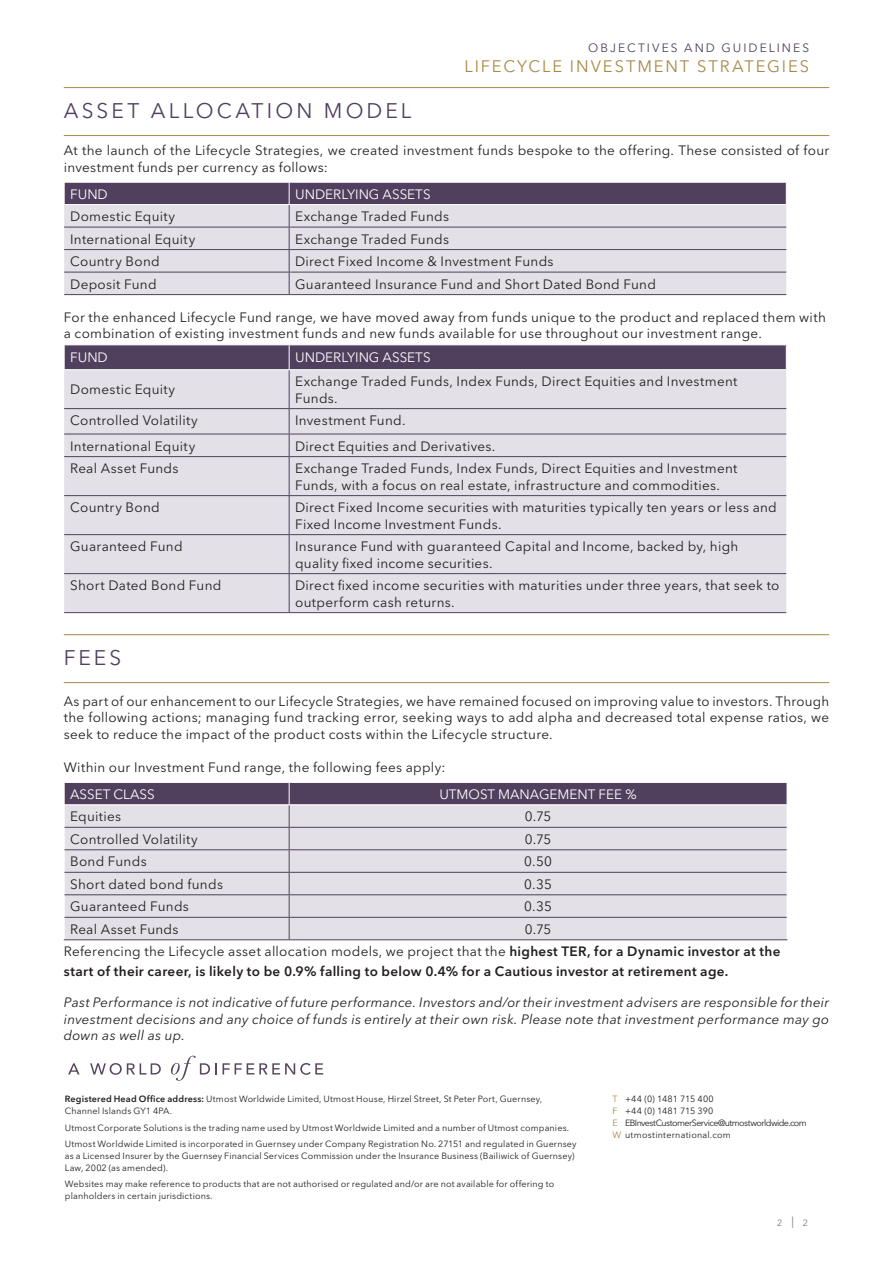
<style>
.page{position:relative;width:893px;height:1263px;background:#fff}
.page>*{position:absolute;margin:0;border:0;box-sizing:border-box;transform-origin:0 0}
.Title_Purple_Avenir{font:21px "Avenir Next LT Pro";letter-spacing:.15em;color:#503f5d}
.t1{font:16.5px "Avenir Next LT Pro";letter-spacing:.115em;color:#a98846}
.Text_01{font:13.5px/16.5px "Avenir Next LT Pro";letter-spacing:.02em;color:#231f20}
.Text_01-2{font:italic 13.5px/16.5px "Avenir Next LT Pro";letter-spacing:.015em;color:#231f20;text-align:justify}
.Text_01-3{font:600 13.5px "Avenir Next LT Pro";letter-spacing:.025em;color:#231f20}
.Title_Table_Chart{font:13.5px "Avenir Next LT Pro";color:#fff}
.t2{font:12px "Avenir Next LT Pro";letter-spacing:.17em;color:#503f5d}
.t3{font:9px/12px "Avenir Next LT Pro";letter-spacing:.015em;color:#231f20}
.t4{font:9px/12px "Avenir Next LT Pro";letter-spacing:-.035em;color:#231f20}
.t5{font:9px "Avenir Next LT Pro";color:#76787b}
.s1{font-weight:600}
.s2{color:#a98846}
.s3{font-size:11.25px}
</style>
<div class="page">
<hr style="left:64px;top:87px;width:765px;height:1px;background:#a98846">
<hr style="left:64px;top:135px;width:765px;height:1px;background:#a98846">
<hr style="left:64px;top:634px;width:765px;height:1px;background:#a98846">
<hr style="left:64px;top:682px;width:765px;height:1px;background:#a98846">
<hr style="left:64px;top:294px;width:225px;height:1px;background:#503f5d">
<hr style="left:289px;top:294px;width:497px;height:1px;background:#503f5d">
<svg style="left:64px;top:182px;width:723px;height:112px;background:#c3bdc8"></svg>
<hr style="left:64px;top:204px;width:225px;height:1px;background:#fff">
<hr style="left:289px;top:204px;width:498px;height:1px;background:#fff">
<div style="left:64px;top:370px;width:722px;height:242px;background:#e3e1e7"></div>
<hr style="left:289px;top:370px;width:1px;height:38px;background:#503f5d">
<hr style="left:64px;top:408px;width:225px;height:1px;background:#503f5d">
<hr style="left:289px;top:408px;width:497px;height:1px;background:#503f5d">
<hr style="left:64px;top:434px;width:225px;height:1px;background:#503f5d">
<hr style="left:289px;top:434px;width:497px;height:1px;background:#503f5d">
<svg style="left:289px;top:409px;width:1px;height:47px"></svg>
<hr style="left:64px;top:456px;width:225px;height:1px;background:#503f5d">
<hr style="left:289px;top:456px;width:497px;height:1px;background:#503f5d">
<hr style="left:289px;top:457px;width:1px;height:38px;background:#503f5d">
<hr style="left:64px;top:495px;width:225px;height:1px;background:#503f5d">
<hr style="left:289px;top:495px;width:497px;height:1px;background:#503f5d">
<hr style="left:289px;top:496px;width:1px;height:38px;background:#503f5d">
<hr style="left:64px;top:534px;width:225px;height:1px;background:#503f5d">
<hr style="left:289px;top:534px;width:497px;height:1px;background:#503f5d">
<hr style="left:289px;top:535px;width:1px;height:38px;background:#503f5d">
<div style="left:64px;top:345px;width:723px;height:24px;background:#503f5d"></div>
<hr style="left:64px;top:573px;width:225px;height:1px;background:#503f5d">
<hr style="left:289px;top:573px;width:497px;height:1px;background:#503f5d">
<hr style="left:289px;top:574px;width:1px;height:38px;background:#503f5d">
<hr style="left:64px;top:612px;width:225px;height:1px;background:#503f5d">
<hr style="left:289px;top:612px;width:497px;height:1px;background:#503f5d">
<hr style="left:64px;top:939px;width:225px;height:1px;background:#503f5d">
<hr style="left:289px;top:939px;width:498px;height:1px;background:#503f5d">
<svg style="left:64px;top:782px;width:723px;height:157px;background:#cac6d0"></svg>
<hr style="left:64px;top:804px;width:225px;height:1px;background:#fff">
<hr style="left:289px;top:804px;width:498px;height:1px;background:#fff">
<svg style="left:90px;top:1063px;width:71px;height:12px"></svg>
<svg style="left:68px;top:1063px;width:12px;height:11px"></svg>
<svg style="left:223px;top:1063px;width:100px;height:12px"></svg>
<svg style="left:171px;top:1056px;width:46px;height:25px"></svg>
<p class="Title_Purple_Avenir" style="left:64px;top:98px;width:349px">ASSET ALLOCATION MODEL</p>
<p class="t2" style="left:588px;top:40px;width:222px">OBJECTIVES AND GUIDELINES</p>
<p class="t1" style="left:464px;top:57px;width:346px">LIFECYCLE INVESTMENT STRATEGIES</p>
<p class="Text_01" style="left:64px;top:142px;width:767px">At the launch of the Lifecycle Strategies, we created investment funds bespoke to the offering. These consisted of four investment funds per currency as follows:</p>
<p class="Title_Table_Chart" style="left:70px;top:186px;width:39px">FUND</p>
<p class="Title_Table_Chart" style="left:295px;top:186px;width:137px">UNDERLYING ASSETS</p>
<p class="Text_01" style="left:70px;top:208px;width:107px">Domestic Equity</p>
<p class="Text_01" style="left:295px;top:208px;width:155px">Exchange Traded Funds</p>
<p class="Text_01" style="left:70px;top:231px;width:127px">International Equity</p>
<p class="Text_01" style="left:295px;top:231px;width:155px">Exchange Traded Funds</p>
<p class="Text_01" style="left:70px;top:253px;width:91px">Country Bond</p>
<p class="Text_01" style="left:295px;top:253px;width:260px">Direct Fixed Income &amp; Investment Funds</p>
<p class="Text_01" style="left:70px;top:276px;width:88px">Deposit Fund</p>
<p class="Text_01" style="left:295px;top:276px;width:362px">Guaranteed Insurance Fund and Short Dated Bond Fund</p>
<p class="Text_01" style="left:64px;top:309px;width:764px">For the enhanced Lifecycle Fund range, we have moved away from funds unique to the product and replaced them with a combination of existing investment funds and new funds available for use throughout our investment range.</p>
<p class="Title_Table_Chart" style="left:70px;top:349px;width:39px">FUND</p>
<p class="Title_Table_Chart" style="left:295px;top:349px;width:137px">UNDERLYING ASSETS</p>
<p class="Text_01" style="left:70px;top:381px;width:107px">Domestic Equity</p>
<p class="Text_01" style="left:295px;top:373px;width:444px">Exchange Traded Funds, Index Funds, Direct Equities and Investment<br>Funds.</p>
<p class="Text_01" style="left:70px;top:412px;width:129px">Controlled Volatility</p>
<p class="Text_01" style="left:295px;top:412px;width:112px">Investment Fund.</p>
<p class="Text_01" style="left:70px;top:438px;width:127px">International Equity</p>
<p class="Text_01" style="left:295px;top:438px;width:202px">Direct Equities and Derivatives.</p>
<p class="Text_01" style="left:70px;top:460px;width:110px">Real Asset Funds</p>
<p class="Text_01" style="left:295px;top:460px;width:444px">Exchange Traded Funds, Index Funds, Direct Equities and Investment<br>Funds, with a focus on real estate, infrastructure and commodities.</p>
<p class="Text_01" style="left:70px;top:499px;width:91px">Country Bond</p>
<p class="Text_01" style="left:295px;top:499px;width:483px">Direct Fixed Income securities with maturities typically ten years or less and<br>Fixed Income Investment Funds.</p>
<p class="Text_01" style="left:70px;top:538px;width:114px">Guaranteed Fund</p>
<p class="Text_01" style="left:295px;top:538px;width:445px">Insurance Fund with guaranteed Capital and Income, backed by, high quality fixed income securities.</p>
<p class="Text_01" style="left:70px;top:577px;width:153px">Short Dated Bond Fund</p>
<p class="Text_01" style="left:295px;top:577px;width:486px">Direct fixed income securities with maturities under three years, that seek to outperform cash returns.</p>
<p class="Title_Purple_Avenir" style="left:64px;top:645px;width:59px">FEES</p>
<p class="Text_01" style="left:64px;top:693px;width:767px;text-align:justify">As part of our enhancement to our Lifecycle Strategies, we have remained focused on improving value to investors. Through the following actions; managing fund tracking error, seeking ways to add alpha and decreased total expense ratios, we seek to reduce the impact of the product costs within the Lifecycle structure.</p>
<p class="Text_01" style="left:64px;top:759px;width:383px">Within our Investment Fund range, the following fees apply:</p>
<p class="Title_Table_Chart" style="left:70px;top:786px;width:86px">ASSET CLASS</p>
<p class="Title_Table_Chart" style="left:439px;top:786px;width:199px">UTMOST MANAGEMENT FEE %</p>
<p class="Text_01" style="left:70px;top:808px;width:53px">Equities</p>
<p class="Text_01" style="left:525px;top:808px;width:28px">0.75</p>
<p class="Text_01" style="left:70px;top:831px;width:129px">Controlled Volatility</p>
<p class="Text_01" style="left:525px;top:831px;width:28px">0.75</p>
<p class="Text_01" style="left:70px;top:853px;width:78px">Bond Funds</p>
<p class="Text_01" style="left:524px;top:853px;width:29px">0.50</p>
<p class="Text_01" style="left:70px;top:876px;width:154px">Short dated bond funds</p>
<p class="Text_01" style="left:524px;top:876px;width:29px">0.35</p>
<p class="Text_01" style="left:70px;top:898px;width:120px">Guaranteed Funds</p>
<p class="Text_01" style="left:524px;top:898px;width:29px">0.35</p>
<p class="Text_01" style="left:70px;top:921px;width:110px">Real Asset Funds</p>
<p class="Text_01" style="left:525px;top:921px;width:28px">0.75</p>
<p class="Text_01" style="left:64px;top:943px;width:718px">Referencing the Lifecycle asset allocation models, we project that the <span class="s1">highest TER, for a Dynamic investor at the</span></p>
<p class="Text_01-3" style="left:64px;top:963px;width:666px">start of their career, is likely to be 0.9% falling to below 0.4% for a Cautious investor at retirement age.</p>
<p class="Text_01-2" style="left:64px;top:994px;width:767px">Past Performance is not indicative of future performance. Investors and/or their investment advisers are responsible for their investment decisions and any choice of funds is entirely at their own risk. Please note that investment performance may go down as well as up.</p>
<p class="t3" style="left:65px;top:1093px;width:479px"><span class="s1">Registered Head Office address:</span> Utmost Worldwide Limited, Utmost House, Hirzel Street, St Peter Port, Guernsey,<br>Channel Islands GY1 4PA.</p>
<p class="t3" style="left:65px;top:1119px;width:513px;line-height:16.2px">Utmost Corporate Solutions is the trading name used by Utmost Worldwide Limited and a number of Utmost companies.<br>Utmost Worldwide Limited is incorporated in Guernsey under Company Registration No. 27151 and regulated in Guernsey</p>
<p class="t3" style="left:65px;top:1150px;width:511px">as a Licensed Insurer by the Guernsey Financial Services Commission under the Insurance Business (Bailiwick of Guernsey)<br>Law, 2002 (as amended).</p>
<p class="t3" style="left:65px;top:1178px;width:491px">Websites may make reference to products that are not authorised or regulated and/or are not available for offering to planholders in certain jurisdictions.</p>
<p class="t4" style="left:612px;top:1093px;width:196px"><span class="s2">T</span> +44 (0) 1481 715 400<br><span class="s2">F</span> +44 (0) 1481 715 390<br><span class="s2">E</span> EBInvestCustomerService@utmostworldwide.com<br><span class="s2">W</span> utmostinternational.com</p>
<p class="t5" style="left:777px;top:1217px;width:33px">2<span class="s3">|</span>2</p>
</div>
